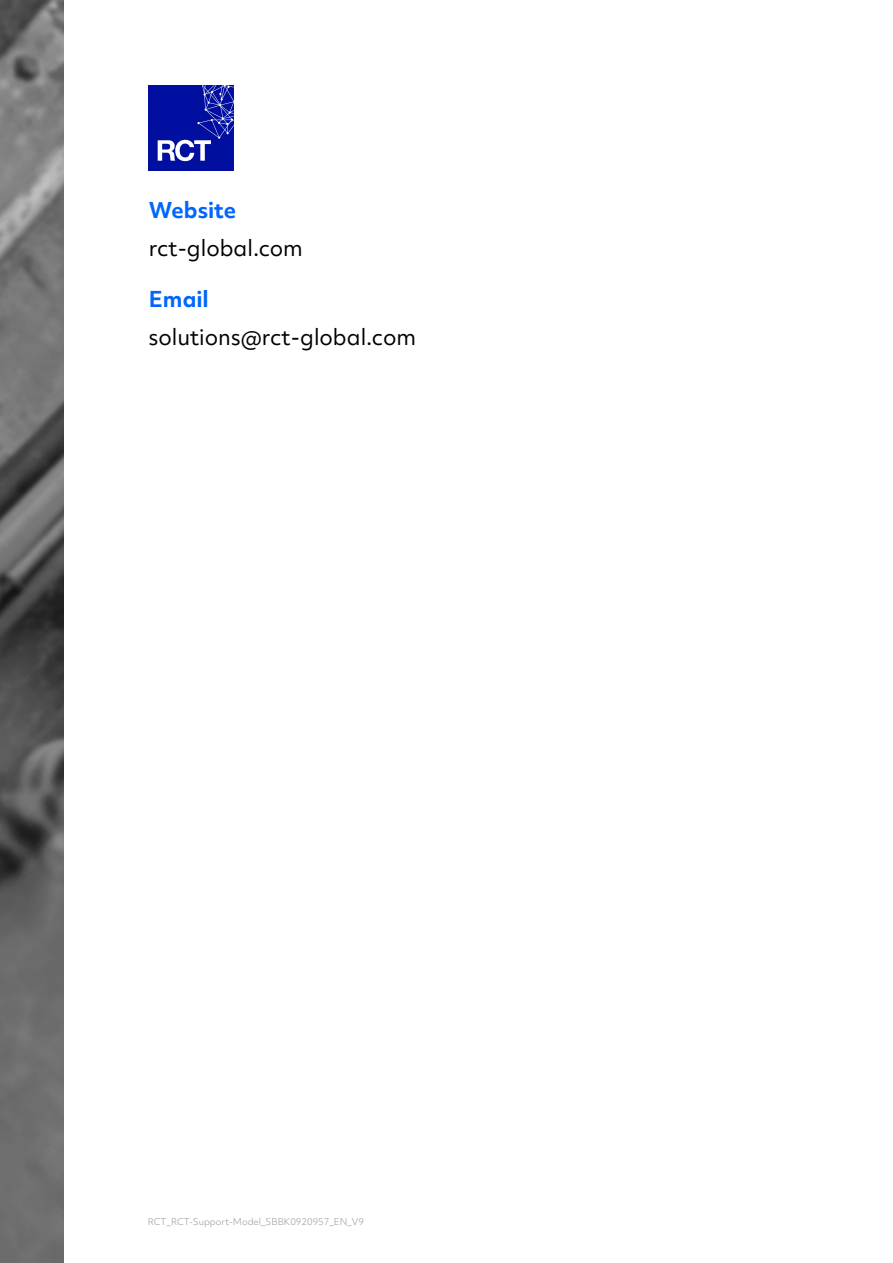
<style>
.page{position:relative;width:893px;height:1263px;background:#fff}
.page>*{position:absolute;margin:0;border:0;box-sizing:border-box;transform-origin:0 0}
.t1{font:21px "Objektiv Mk 2";color:#000}
.t2{font:700 21px "Objektiv Mk 2";color:#0066fc}
.t3{font:300 9px "Objektiv Mk 2";color:#939598}
</style>
<div class="page">
<img style="left:0;top:0;width:64px;height:1263px">
<div style="left:149px;top:85px;width:85px;height:85px;background:#000f9f"></div>
<svg style="left:158px;top:85px;width:76px;height:76px"></svg>
<h1 class="t2" style="left:149px;top:196px;width:89px">Website</h1>
<h1 class="t1" style="left:149px;top:234px;width:156px">rct-global.com</h1>
<h1 class="t2" style="left:149px;top:284px;width:61px">Email</h1>
<h1 class="t1" style="left:149px;top:322px;width:269px">solutions@rct-global.com</h1>
<p class="t3" style="left:148px;top:1215px;width:218px">RCT_RCT-Support-Model_SBBK0920957_EN_V9</p>
</div>
